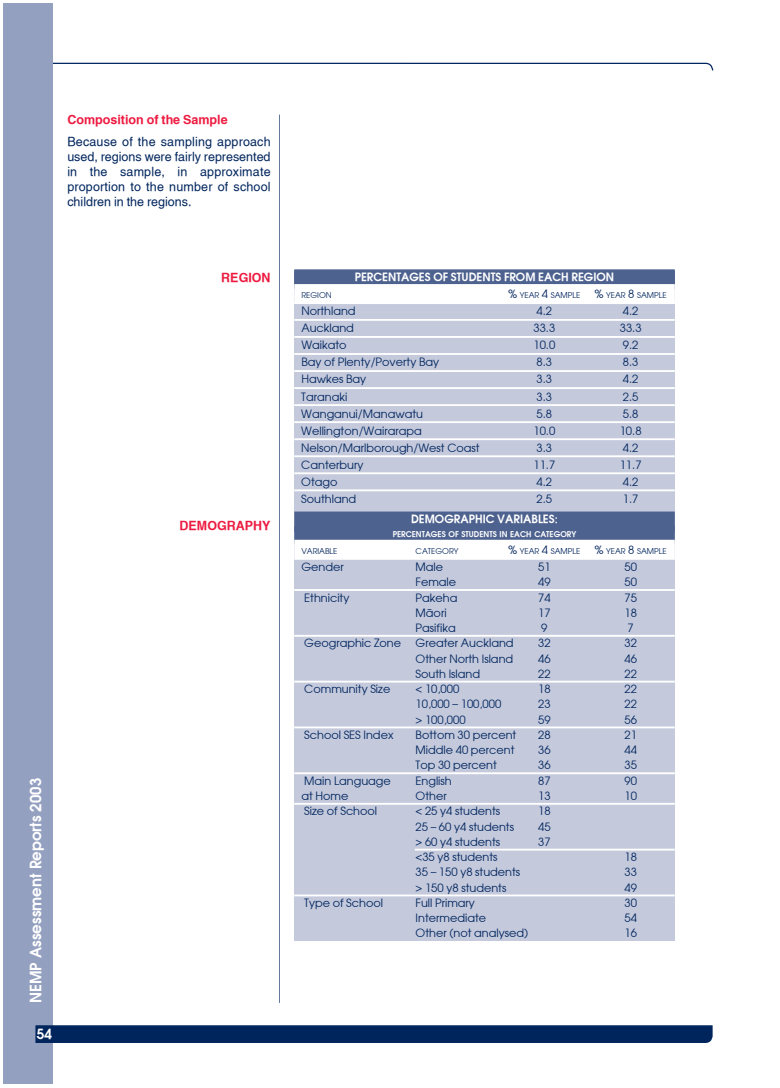
<style>
.page{position:relative;width:780px;height:1088px;background:#fff}
.page>*{position:absolute;margin:0;border:0;box-sizing:border-box;transform-origin:0 0}
.t1{font:700 15px "Hawn Avant";color:#fff}
.t2{font:700 13.75px "Hawn Avant";color:#fff}
.t3{font:12.5px/15px "Hawn Helv";letter-spacing:.015em;color:#00255d;text-align:justify}
.t4{font:700 12.5px "Hawn Helv";color:#ed1a40}
.t5{font:11.25px "Hawn Avant";color:#00255d}
.t6{font:700 11.25px "Hawn Avant";color:#fff}
.t7{font:7.88px "Hawn Avant";color:#00255d}
.t8{font:700 7.88px "Hawn Avant";color:#fff}
.s1{font-size:11.25px}
</style>
<div class="page">
<svg style="left:53px;top:62px;width:660px;height:9px"></svg>
<div style="left:4px;top:4px;width:49px;height:1080px;background:#94a0c0"></div>
<div style="left:35px;top:1025px;width:677px;height:18px;background:#00255d"></div>
<hr style="left:279px;top:115px;width:1px;height:888px;background:#234275">
<div style="left:294px;top:271px;width:380px;height:670px;background:#c4c9dc"></div>
<div style="left:294px;top:269px;width:380px;height:20px;background:#4e628f"></div>
<div style="left:294px;top:284px;width:380px;height:20px;background:#fff"></div>
<hr style="left:294px;top:319px;width:380px;height:2px;background:#fff">
<hr style="left:294px;top:336px;width:380px;height:2px;background:#fff">
<hr style="left:294px;top:353px;width:380px;height:2px;background:#fff">
<hr style="left:294px;top:370px;width:380px;height:2px;background:#fff">
<hr style="left:294px;top:387px;width:380px;height:2px;background:#fff">
<hr style="left:294px;top:404px;width:380px;height:2px;background:#fff">
<hr style="left:294px;top:421px;width:380px;height:2px;background:#fff">
<hr style="left:294px;top:438px;width:380px;height:2px;background:#fff">
<hr style="left:294px;top:455px;width:380px;height:2px;background:#fff">
<hr style="left:294px;top:472px;width:380px;height:2px;background:#fff">
<hr style="left:294px;top:489px;width:380px;height:2px;background:#fff">
<div style="left:294px;top:511px;width:380px;height:20px;background:#4e628f"></div>
<div style="left:294px;top:526px;width:380px;height:18px;background:#4e628f"></div>
<div style="left:294px;top:540px;width:380px;height:20px;background:#fff"></div>
<hr style="left:294px;top:589px;width:380px;height:2px;background:#fff">
<hr style="left:294px;top:635px;width:380px;height:2px;background:#fff">
<hr style="left:294px;top:681px;width:380px;height:1px;background:#fff">
<hr style="left:294px;top:726px;width:380px;height:2px;background:#fff">
<hr style="left:294px;top:772px;width:380px;height:2px;background:#fff">
<hr style="left:294px;top:803px;width:380px;height:2px;background:#fff">
<hr style="left:415px;top:849px;width:259px;height:1px;background:#fff">
<hr style="left:294px;top:894px;width:380px;height:2px;background:#fff">
<p class="t4" style="left:67px;top:112px;width:162px">Composition of the Sample</p>
<p class="t3" style="left:67px;top:134px;width:205px">Because of the sampling approach used, regions were fairly represented in the sample, in approximate proportion to the number of school children in the regions.</p>
<h1 class="t1" style="left:26px;top:1003px;width:226px;rotate:-90deg">NEMP Assessment Reports 2003</h1>
<p class="t2" style="left:37px;top:1025px;width:17px">54</p>
<p class="t4" style="left:221px;top:270px;width:51px">REGION</p>
<p class="t6" style="left:355px;top:270px;width:261px">PERCENTAGES OF STUDENTS FROM EACH REGION</p>
<p class="t7" style="left:301px;top:290px;width:32px">REGION</p>
<p class="t7" style="left:508px;top:290px;width:73px"><span class="s1">%</span> YEAR <span class="s1">4</span> SAMPLE</p>
<p class="t7" style="left:594px;top:290px;width:73px"><span class="s1">%</span> YEAR <span class="s1">8</span> SAMPLE</p>
<p class="t5" style="left:301px;top:304px;width:56px">Northland</p>
<p class="t5" style="left:536px;top:304px;width:17px">4.2</p>
<p class="t5" style="left:623px;top:304px;width:17px">4.2</p>
<p class="t5" style="left:301px;top:321px;width:54px">Auckland</p>
<p class="t5" style="left:533px;top:321px;width:23px">33.3</p>
<p class="t5" style="left:619px;top:321px;width:23px">33.3</p>
<p class="t5" style="left:301px;top:338px;width:47px">Waikato</p>
<p class="t5" style="left:533px;top:338px;width:23px">10.0</p>
<p class="t5" style="left:623px;top:338px;width:17px">9.2</p>
<p class="t5" style="left:301px;top:355px;width:139px">Bay of Plenty/Poverty Bay</p>
<p class="t5" style="left:536px;top:355px;width:17px">8.3</p>
<p class="t5" style="left:623px;top:355px;width:17px">8.3</p>
<p class="t5" style="left:301px;top:372px;width:66px">Hawkes Bay</p>
<p class="t5" style="left:536px;top:372px;width:17px">3.3</p>
<p class="t5" style="left:623px;top:372px;width:17px">4.2</p>
<p class="t5" style="left:301px;top:389px;width:47px">Taranaki</p>
<p class="t5" style="left:536px;top:389px;width:17px">3.3</p>
<p class="t5" style="left:623px;top:389px;width:17px">2.5</p>
<p class="t5" style="left:301px;top:406px;width:123px">Wanganui/Manawatu</p>
<p class="t5" style="left:536px;top:406px;width:17px">5.8</p>
<p class="t5" style="left:623px;top:406px;width:17px">5.8</p>
<p class="t5" style="left:301px;top:423px;width:122px">Wellington/Wairarapa</p>
<p class="t5" style="left:533px;top:423px;width:23px">10.0</p>
<p class="t5" style="left:619px;top:423px;width:23px">10.8</p>
<p class="t5" style="left:301px;top:440px;width:180px">Nelson/Marlborough/West Coast</p>
<p class="t5" style="left:536px;top:440px;width:17px">3.3</p>
<p class="t5" style="left:623px;top:440px;width:17px">4.2</p>
<p class="t5" style="left:301px;top:458px;width:64px">Canterbury</p>
<p class="t5" style="left:533px;top:458px;width:23px">11.7</p>
<p class="t5" style="left:619px;top:458px;width:23px">11.7</p>
<p class="t5" style="left:301px;top:475px;width:38px">Otago</p>
<p class="t5" style="left:536px;top:475px;width:17px">4.2</p>
<p class="t5" style="left:622px;top:475px;width:17px">4.2</p>
<p class="t5" style="left:301px;top:492px;width:56px">Southland</p>
<p class="t5" style="left:536px;top:492px;width:17px">2.5</p>
<p class="t5" style="left:622px;top:492px;width:17px">1.7</p>
<p class="t6" style="left:411px;top:512px;width:148px">DEMOGRAPHIC VARIABLES:</p>
<p class="t8" style="left:392px;top:529px;width:185px">PERCENTAGES OF STUDENTS IN EACH CATEGORY</p>
<p class="t7" style="left:301px;top:546px;width:38px">VARIABLE</p>
<p class="t7" style="left:415px;top:546px;width:44px">CATEGORY</p>
<p class="t7" style="left:508px;top:546px;width:73px"><span class="s1">%</span> YEAR <span class="s1">4</span> SAMPLE</p>
<p class="t7" style="left:594px;top:546px;width:73px"><span class="s1">%</span> YEAR <span class="s1">8</span> SAMPLE</p>
<p class="t5" style="left:301px;top:560px;width:44px">Gender</p>
<p class="t5" style="left:415px;top:560px;width:29px">Male</p>
<p class="t5" style="left:538px;top:560px;width:14px">51</p>
<p class="t5" style="left:624px;top:560px;width:14px">50</p>
<p class="t5" style="left:415px;top:575px;width:42px">Female</p>
<p class="t5" style="left:538px;top:575px;width:14px">49</p>
<p class="t5" style="left:624px;top:575px;width:14px">50</p>
<p class="t5" style="left:304px;top:590px;width:47px">Ethnicity</p>
<p class="t5" style="left:415px;top:590px;width:43px">Pakeha</p>
<p class="t5" style="left:538px;top:590px;width:14px">74</p>
<p class="t5" style="left:624px;top:590px;width:14px">75</p>
<p class="t5" style="left:415px;top:606px;width:33px">Mäori</p>
<p class="t5" style="left:538px;top:606px;width:14px">17</p>
<p class="t5" style="left:624px;top:606px;width:14px">18</p>
<p class="t5" style="left:415px;top:621px;width:42px">Pasifika</p>
<p class="t5" style="left:541px;top:621px;width:8px">9</p>
<p class="t5" style="left:627px;top:621px;width:8px">7</p>
<p class="t5" style="left:304px;top:636px;width:98px">Geographic Zone</p>
<p class="t5" style="left:415px;top:636px;width:99px">Greater Auckland</p>
<p class="t5" style="left:538px;top:636px;width:14px">32</p>
<p class="t5" style="left:624px;top:636px;width:14px">32</p>
<p class="t5" style="left:415px;top:651px;width:99px">Other North Island</p>
<p class="t5" style="left:538px;top:651px;width:14px">46</p>
<p class="t5" style="left:624px;top:651px;width:14px">46</p>
<p class="t5" style="left:415px;top:667px;width:66px">South Island</p>
<p class="t5" style="left:538px;top:667px;width:14px">22</p>
<p class="t5" style="left:624px;top:667px;width:14px">22</p>
<p class="t5" style="left:304px;top:682px;width:88px">Community Size</p>
<p class="t5" style="left:415px;top:682px;width:45px">&lt; 10,000</p>
<p class="t5" style="left:538px;top:682px;width:14px">18</p>
<p class="t5" style="left:624px;top:682px;width:14px">22</p>
<p class="t5" style="left:415px;top:697px;width:87px">10,000 – 100,000</p>
<p class="t5" style="left:538px;top:697px;width:14px">23</p>
<p class="t5" style="left:624px;top:697px;width:14px">22</p>
<p class="t5" style="left:415px;top:712px;width:51px">&gt; 100,000</p>
<p class="t5" style="left:538px;top:712px;width:14px">59</p>
<p class="t5" style="left:624px;top:712px;width:14px">56</p>
<p class="t5" style="left:304px;top:728px;width:91px">School SES Index</p>
<p class="t5" style="left:415px;top:728px;width:102px">Bottom 30 percent</p>
<p class="t5" style="left:538px;top:728px;width:14px">28</p>
<p class="t5" style="left:624px;top:728px;width:14px">21</p>
<p class="t5" style="left:415px;top:743px;width:100px">Middle 40 percent</p>
<p class="t5" style="left:538px;top:743px;width:14px">36</p>
<p class="t5" style="left:624px;top:743px;width:14px">44</p>
<p class="t5" style="left:415px;top:758px;width:83px">Top 30 percent</p>
<p class="t5" style="left:538px;top:758px;width:14px">36</p>
<p class="t5" style="left:624px;top:758px;width:14px">35</p>
<p class="t5" style="left:304px;top:773px;width:88px">Main Language</p>
<p class="t5" style="left:415px;top:773px;width:38px">English</p>
<p class="t5" style="left:538px;top:773px;width:14px">87</p>
<p class="t5" style="left:624px;top:773px;width:14px">90</p>
<p class="t5" style="left:301px;top:789px;width:49px">at Home</p>
<p class="t5" style="left:415px;top:789px;width:33px">Other</p>
<p class="t5" style="left:538px;top:789px;width:14px">13</p>
<p class="t5" style="left:624px;top:789px;width:14px">10</p>
<p class="t5" style="left:304px;top:804px;width:74px">Size of School</p>
<p class="t5" style="left:415px;top:804px;width:86px">&lt; 25 y4 students</p>
<p class="t5" style="left:538px;top:804px;width:14px">18</p>
<p class="t5" style="left:415px;top:819px;width:100px">25 – 60 y4 students</p>
<p class="t5" style="left:538px;top:819px;width:14px">45</p>
<p class="t5" style="left:415px;top:835px;width:86px">&gt; 60 y4 students</p>
<p class="t5" style="left:538px;top:835px;width:14px">37</p>
<p class="t5" style="left:415px;top:850px;width:83px">&lt;35 y8 students</p>
<p class="t5" style="left:624px;top:850px;width:14px">18</p>
<p class="t5" style="left:415px;top:865px;width:106px">35 – 150 y8 students</p>
<p class="t5" style="left:624px;top:865px;width:14px">33</p>
<p class="t5" style="left:415px;top:880px;width:92px">&gt; 150 y8 students</p>
<p class="t5" style="left:624px;top:880px;width:14px">49</p>
<p class="t5" style="left:304px;top:896px;width:80px">Type of School</p>
<p class="t5" style="left:415px;top:896px;width:61px">Full Primary</p>
<p class="t5" style="left:624px;top:896px;width:14px">30</p>
<p class="t5" style="left:415px;top:911px;width:72px">Intermediate</p>
<p class="t5" style="left:624px;top:911px;width:14px">54</p>
<p class="t5" style="left:415px;top:926px;width:114px">Other (not analysed)</p>
<p class="t5" style="left:624px;top:926px;width:14px">16</p>
<p class="t4" style="left:179px;top:518px;width:92px">DEMOGRAPHY</p>
</div>
